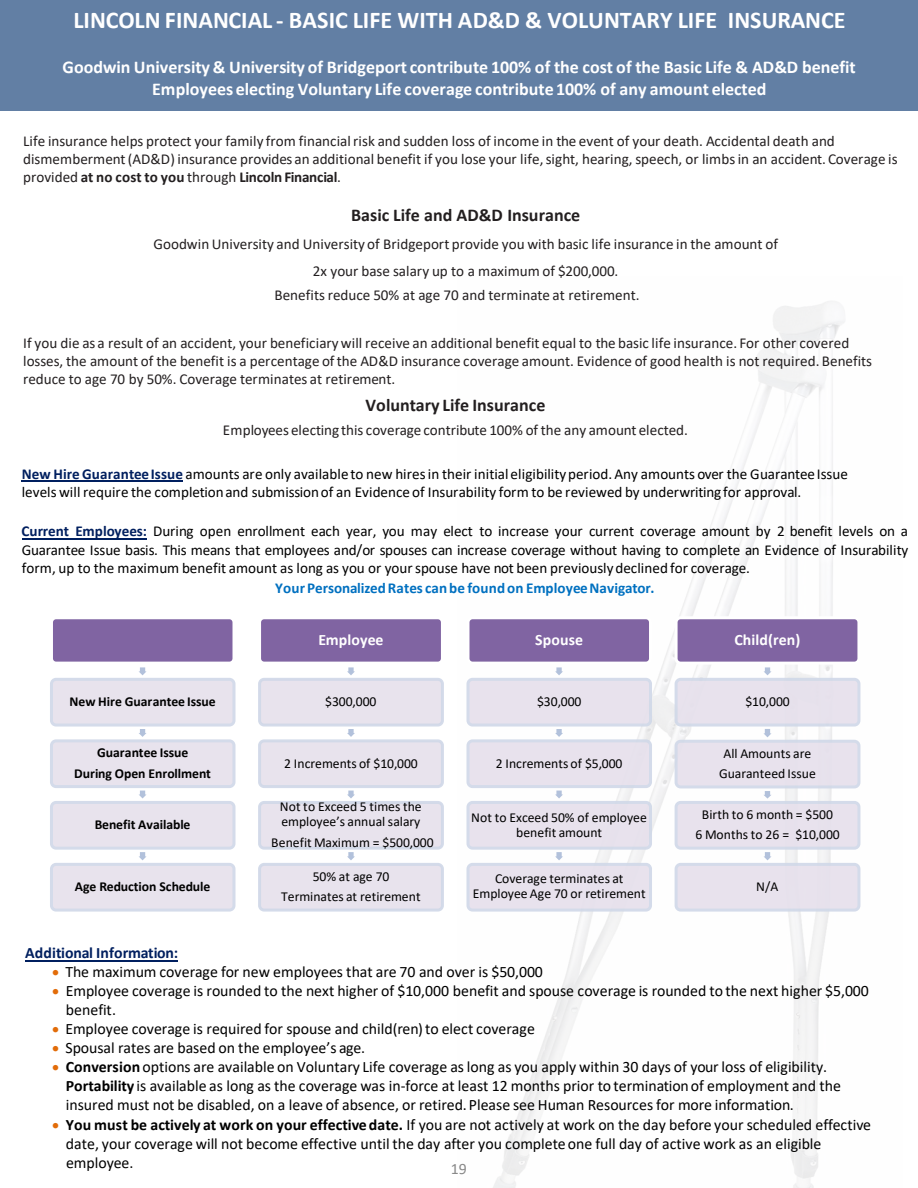
<style>
.page{position:relative;width:918px;height:1188px;background:#fff}
.page>*{position:absolute;margin:0;border:0;box-sizing:border-box;transform-origin:0 0}
.t1{font:700 24.15px "Calibri";color:#fff}
.t2{font:700 18px/21.6px "Calibri";color:#fff;text-align:center}
.t3{font:700 18px "Calibri";letter-spacing:.005em;color:#231f20}
.t4{font:15.9px/19.2px "Calibri";color:#000}
.t5{font:700 15.9px "Calibri";letter-spacing:.005em;color:#fff}
.t6{font:700 15.9px "Calibri";letter-spacing:-.005em;color:#001f5f}
.t7{font:15.9px "Calibri";color:#898989}
.t8{font:15.15px/18px "Calibri";color:#231f20}
.t9{font:15.15px/18.3px "Calibri";color:#000}
.t10{font:700 15.15px "Calibri";color:#0070c0}
.t11{font:13.65px/14.7px "Calibri";color:#000;text-align:center}
.t12{font:700 13.65px/20.5px "Calibri";letter-spacing:-.005em;color:#000;text-align:center}
.s1{font-weight:700}
.s2{font-weight:700;color:#001f5f}
.s3{color:#e26c09}
</style>
<div class="page">
<img style="left:493px;top:301px;width:368px;height:887px">
<div style="left:0;top:0;width:918px;height:110px;background:#627fa4"></div>
<hr style="left:22px;top:480px;width:161px;height:2px;background:#001f5f">
<hr style="left:22px;top:538px;width:125px;height:1px;background:#001f5f">
<div style="left:50px;top:616px;width:186px;height:49px;background:#8064a2;border:3px solid #fff;border-radius:5px"></div>
<svg style="left:139px;top:667px;width:8px;height:8px"></svg>
<div style="left:50px;top:678px;width:186px;height:49px;background:#e6e0ec;border:3px solid #d0d8e8;border-radius:5px"></div>
<svg style="left:139px;top:729px;width:7px;height:8px"></svg>
<div style="left:50px;top:739px;width:186px;height:49px;background:#e6e0ec;border:3px solid #d0d8e8;border-radius:5px"></div>
<svg style="left:139px;top:791px;width:8px;height:7px"></svg>
<div style="left:50px;top:801px;width:186px;height:49px;background:#e6e0ec;border:3px solid #d0d8e8;border-radius:5px"></div>
<svg style="left:139px;top:852px;width:8px;height:8px"></svg>
<div style="left:50px;top:863px;width:186px;height:49px;background:#e6e0ec;border:3px solid #d0d8e8;border-radius:5px"></div>
<div style="left:260px;top:618px;width:182px;height:45px;background:#8064a2;border-radius:5px"></div>
<div style="left:258px;top:616px;width:186px;height:49px;border:3px solid #fff;border-radius:5px"></div>
<svg style="left:347px;top:667px;width:8px;height:8px"></svg>
<div style="left:260px;top:679px;width:182px;height:46px;background:#e6e0ec;border-radius:5px"></div>
<div style="left:258px;top:678px;width:186px;height:49px;border:3px solid #d0d8e8;border-radius:5px"></div>
<svg style="left:347px;top:729px;width:8px;height:8px"></svg>
<div style="left:260px;top:741px;width:182px;height:46px;background:#e6e0ec;border-radius:5px"></div>
<div style="left:258px;top:739px;width:186px;height:49px;border:3px solid #d0d8e8;border-radius:5px"></div>
<svg style="left:347px;top:791px;width:8px;height:7px"></svg>
<div style="left:260px;top:802px;width:182px;height:46px;background:#e6e0ec;border-radius:5px"></div>
<div style="left:258px;top:801px;width:186px;height:49px;border:3px solid #d0d8e8;border-radius:5px"></div>
<svg style="left:347px;top:852px;width:8px;height:8px"></svg>
<div style="left:260px;top:864px;width:182px;height:46px;background:#e6e0ec;border-radius:5px"></div>
<div style="left:258px;top:863px;width:186px;height:49px;border:3px solid #d0d8e8;border-radius:5px"></div>
<div style="left:466px;top:616px;width:186px;height:49px;background:#8064a2;border:3px solid #fff;border-radius:5px"></div>
<svg style="left:555px;top:667px;width:8px;height:8px"></svg>
<div style="left:466px;top:678px;width:186px;height:49px;background:#e6e0ec;border:3px solid #d0d8e8;border-radius:5px"></div>
<svg style="left:555px;top:729px;width:8px;height:8px"></svg>
<div style="left:466px;top:739px;width:186px;height:49px;background:#e6e0ec;border:3px solid #d0d8e8;border-radius:5px"></div>
<svg style="left:555px;top:791px;width:8px;height:7px"></svg>
<div style="left:466px;top:801px;width:186px;height:49px;background:#e6e0ec;border:3px solid #d0d8e8;border-radius:5px"></div>
<svg style="left:555px;top:852px;width:8px;height:8px"></svg>
<div style="left:466px;top:863px;width:186px;height:49px;background:#e6e0ec;border:3px solid #d0d8e8;border-radius:5px"></div>
<div style="left:675px;top:616px;width:185px;height:49px;background:#8064a2;border:3px solid #fff;border-radius:5px"></div>
<svg style="left:764px;top:667px;width:7px;height:8px"></svg>
<div style="left:675px;top:678px;width:185px;height:49px;background:#e6e0ec;border:3px solid #d0d8e8;border-radius:5px"></div>
<svg style="left:763px;top:729px;width:8px;height:8px"></svg>
<div style="left:675px;top:740px;width:185px;height:48px;background:#e6e0ec;border:3px solid #d0d8e8;border-radius:5px"></div>
<svg style="left:763px;top:791px;width:8px;height:8px"></svg>
<div style="left:675px;top:801px;width:185px;height:49px;background:#e6e0ec;border:3px solid #d0d8e8;border-radius:5px"></div>
<svg style="left:764px;top:852px;width:7px;height:8px"></svg>
<div style="left:675px;top:863px;width:185px;height:49px;background:#e6e0ec;border:3px solid #d0d8e8;border-radius:5px"></div>
<hr style="left:25px;top:960px;width:153px;height:1px;background:#001f5f">
<h1 class="t1" style="left:73px;top:3px;width:774px">LINCOLN FINANCIAL - BASIC LIFE WITH AD&amp;D &amp; VOLUNTARY LIFE INSURANCE</h1>
<p class="t2" style="left:63px;top:56px;width:795px">Goodwin University &amp; University of Bridgeport contribute 100% of the cost of the Basic Life &amp; AD&amp;D benefit<br>Employees electing Voluntary Life coverage contribute 100% of any amount elected</p>
<p class="t8" style="left:23px;top:132px;width:876px">Life insurance helps protect your family from financialrisk and sudden loss of income in the event of your death. Accidental death and dismemberment(AD&amp;D) insurance provides an additional benefit if you lose your life,sight, hearing, speech, or limbs in an accident. Coverage is provided <span class="s1">at no cost to you</span> through <span class="s1">Lincoln Financial</span>.</p>
<p class="t3" style="left:351px;top:203px;width:231px">Basic Life and AD&amp;D Insurance</p>
<p class="t8" style="left:153px;top:230px;width:626px;line-height:27px;text-align:center">Goodwin University and University of Bridgeport provide you with basic life insurance in the amount of<br>2x your base salary up to a maximum of $200,000.</p>
<p class="t8" style="left:274px;top:286px;width:367px">Benefits reduce 50% at age 70 and terminate at retirement.</p>
<p class="t8" style="left:23px;top:334px;width:851px">If you die as a result of an accident, your beneficiarywill receive an additional benefit equal to the basic life insurance. For other covered losses, the amount of the benefit is a percentage of the AD&amp;D insurance coverage amount. Evidence of good health is not required. Benefits reduce to age 70 by 50%. Coverage terminates at retirement.</p>
<p class="t3" style="left:366px;top:392px;width:182px">Voluntary Life Insurance</p>
<p class="t8" style="left:223px;top:421px;width:466px">Employees electing this coverage contribute 100% of the any amount elected.</p>
<p class="t9" style="left:22px;top:464px;width:828px"><span class="s2">New Hire GuaranteeIssue</span> amounts are only availableto new hiresin their initial eligibilityperiod. Any amounts over the GuaranteeIssue levels will require the completion and submission of an Evidence of Insurability form to be reviewed by underwriting for approval.</p>
<p class="t9" style="left:22px;top:522px;width:888px;text-align:justify"><span class="s2">Current Employees:</span> During open enrollment each year, you may elect to increase your current coverage amount by 2 benefit levels on a Guarantee Issue basis. This means that employees and/or spouses can increase coverage without having to complete an Evidence of Insurability form, up to the maximum benefit amount as long as you or your spouse have not been previouslydeclined for coverage.</p>
<p class="t10" style="left:275px;top:577px;width:381px">Your Personalized Rates can be found on Employee Navigator.</p>
<p class="t12" style="left:70px;top:691px;width:148px">New Hire Guarantee Issue</p>
<p class="t12" style="left:74px;top:742px;width:138px">Guarantee Issue<br>During Open Enrollment</p>
<p class="t12" style="left:95px;top:814px;width:97px">Benefit Available</p>
<p class="t12" style="left:75px;top:876px;width:137px">Age Reduction Schedule</p>
<p class="t5" style="left:318px;top:628px;width:67px">Employee</p>
<p class="t5" style="left:535px;top:628px;width:49px">Spouse</p>
<p class="t5" style="left:735px;top:628px;width:67px">Child(ren)</p>
<p class="t11" style="left:325px;top:694px;width:53px">$300,000</p>
<p class="t11" style="left:537px;top:694px;width:46px">$30,000</p>
<p class="t11" style="left:745px;top:694px;width:46px">$10,000</p>
<p class="t11" style="left:284px;top:755px;width:135px">2 Increments of $10,000</p>
<p class="t11" style="left:280px;top:799px;width:143px;text-align:left">Not to Exceed 5 times the employee’s annual salary</p>
<p class="t11" style="left:271px;top:835px;width:164px">Benefit Maximum = $500,000</p>
<p class="t11" style="left:281px;top:865px;width:141px;line-height:20.5px">50% at age 70<br>Terminates at retirement</p>
<p class="t11" style="left:496px;top:755px;width:128px">2 Increments of $5,000</p>
<p class="t11" style="left:471px;top:810px;width:177px">Not to Exceed 50% of employee benefit amount</p>
<p class="t11" style="left:473px;top:871px;width:175px">Coverage terminates at<br>Employee Age 70 or retirement</p>
<p class="t11" style="left:719px;top:743px;width:98px;line-height:20.5px">All Amounts are<br>Guaranteed Issue</p>
<p class="t11" style="left:695px;top:804px;width:146px;line-height:20.5px">Birth to 6 month = $500<br>6 Months to 26 = $10,000</p>
<p class="t11" style="left:756px;top:879px;width:24px">N/A</p>
<p class="t6" style="left:25px;top:942px;width:155px">Additional Information:</p>
<p class="t4" style="left:52px;top:962px;width:492px"><span class="s3">•</span> The maximum coverage for new employees that are 70 and over is $50,000</p>
<p class="t4" style="left:66px;top:980px;width:804px;text-indent:-14px"><span class="s3">•</span> Employee coverage is rounded to the next higher of $10,000 benefit and spouse coverage is rounded to the next higher $5,000 benefit.</p>
<p class="t4" style="left:52px;top:1019px;width:484px"><span class="s3">•</span> Employee coverage is required for spouse and child(ren)to elect coverage</p>
<p class="t4" style="left:52px;top:1038px;width:314px"><span class="s3">•</span> Spousal rates are based on the employee’s age.</p>
<p class="t4" style="left:66px;top:1056px;width:777px;text-indent:-14px"><span class="s3">•</span> <span class="s1">Conversion</span> options are available on Voluntary Life coverage as long as you apply within 30 days of your loss of eligibility.<br><span class="s1">Portability</span> is available as long as the coverage was in-force at least 12 months prior to termination of employment and the insured must not be disabled, on a leave of absence, or retired. Please see Human Resources for more information.</p>
<p class="t4" style="left:66px;top:1114px;width:807px;text-indent:-14px"><span class="s3">•</span> <span class="s1">You must be actively at work on your effectivedate.</span> If you are not actively at work on the day before your scheduled effective date, your coverage will not become effective until the day after you complete one full day of active work as an eligible employee.</p>
<p class="t7" style="left:451px;top:1158px;width:17px">19</p>
</div>
